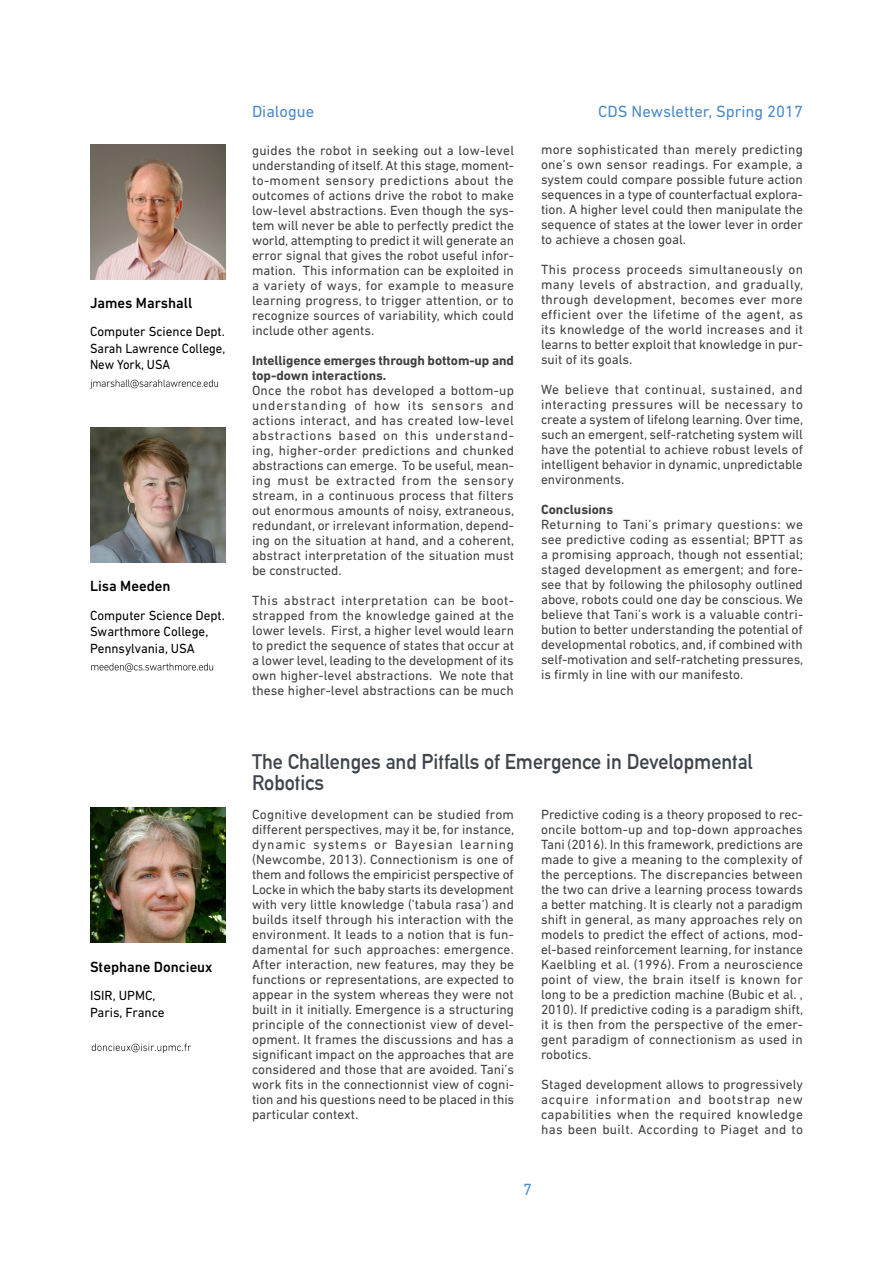
<style>
.page{position:relative;width:893px;height:1263px;background:#fff}
.page>*{position:absolute;margin:0;border:0;box-sizing:border-box;transform-origin:0 0}
.t1{font:21px/21px "Alte DIN1451 Mittelschrift";color:#3e454c;scale:.96 1}
.t2{font:16.5px "DIN Next LT Pro";color:#4b8ac9}
.t3{font:500 15px "DIN Next LT Pro";color:#000}
.t4{font:13.5px/15px "DIN Next LT Pro";color:#414042;text-align:justify}
.t5{font:13.5px/16.5px "DIN Next LT Pro";color:#000}
.t6{font:700 13.5px/15px "DIN Next LT Pro";letter-spacing:-.005em;color:#414042}
</style>
<div class="page">
<img style="left:90px;top:144px;width:135px;height:135px">
<img style="left:90px;top:379px;width:129px;height:10px">
<img style="left:90px;top:427px;width:135px;height:135px">
<img style="left:91px;top:663px;width:123px;height:9px">
<img style="left:90px;top:808px;width:135px;height:135px">
<img style="left:91px;top:1043px;width:100px;height:10px">
<p class="t3" style="left:90px;top:294px;width:104px">James Marshall</p>
<p class="t5" style="left:90px;top:323px;width:137px;text-align:justify">Computer Science Dept.<br>Sarah Lawrence College, New York, USA</p>
<p class="t3" style="left:90px;top:578px;width:82px">Lisa Meeden</p>
<p class="t5" style="left:90px;top:607px;width:136px">Computer Science Dept.<br>Swarthmore College,<br>Pennsylvania, USA</p>
<p class="t3" style="left:90px;top:958px;width:124px">Stephane Doncieux</p>
<p class="t5" style="left:90px;top:987px;width:76px">ISIR, UPMC,<br>Paris, France</p>
<p class="t2" style="left:252px;top:102px;width:64px">Dialogue</p>
<p class="t2" style="left:598px;top:102px;width:206px">CDS Newsletter, Spring 2017</p>
<p class="t4" style="left:252px;top:142px;width:264px">guides the robot in seeking out a low-level understanding of itself. At this stage, moment&shy;to-moment sensory predictions about the outcomes of actions drive the robot to make low-level abstractions. Even though the sys&shy;tem will never be able to perfectly predict the world, attempting to predict it will generate an error signal that gives the robot useful infor&shy;mation. This information can be exploited in a variety of ways, for example to measure learning progress, to trigger attention, or to recognize sources of variability, which could include other agents.</p>
<p class="t6" style="left:252px;top:352px;width:263px">Intelligence emerges through bottom-up and top-down interactions.</p>
<p class="t4" style="left:252px;top:382px;width:264px">Once the robot has developed a bottom-up understanding of how its sensors and actions interact, and has created low-level abstractions based on this understand&shy;ing, higher-order predictions and chunked abstractions can emerge. To be useful, mean&shy;ing must be extracted from the sensory stream, in a continuous process that filters out enormous amounts of noisy, extraneous, redundant, or irrelevant information, depend&shy;ing on the situation at hand, and a coherent, abstract interpretation of the situation must be constructed.</p>
<p class="t4" style="left:252px;top:592px;width:263px">This abstract interpretation can be boot&shy;strapped from the knowledge gained at the lower levels. First, a higher level would learn to predict the sequence of states that occur at a lower level, leading to the development of its own higher-level abstractions. We note that these higher-level abstractions can be much</p>
<p class="t4" style="left:541px;top:142px;width:263px">more sophisticated than merely predicting one’s own sensor readings. For example, a system could compare possible future action sequences in a type of counterfactual explora&shy;tion. A higher level could then manipulate the sequence of states at the lower lever in order to achieve a chosen goal.</p>
<p class="t4" style="left:541px;top:262px;width:264px">This process proceeds simultaneously on many levels of abstraction, and gradually, through development, becomes ever more efficient over the lifetime of the agent, as its knowledge of the world increases and it learns to better exploit that knowledge in pur&shy;suit of its goals.</p>
<p class="t4" style="left:541px;top:382px;width:264px">We believe that continual, sustained, and interacting pressures will be necessary to create a system of lifelong learning. Over time, such an emergent, self-ratcheting system will have the potential to achieve robust levels of intelligent behavior in dynamic, unpredictable environments.</p>
<p class="t6" style="left:541px;top:502px;width:74px">Conclusions</p>
<p class="t4" style="left:541px;top:517px;width:264px">Returning to Tani’s primary questions: we see predictive coding as essential; BPTT as a promising approach, though not essential; staged development as emergent; and fore&shy;see that by following the philosophy outlined above, robots could one day be conscious. We believe that Tani’s work is a valuable contri&shy;bution to better understanding the potential of developmental robotics, and, if combined with self-motivation and self-ratcheting pressures, is firmly in line with our manifesto.</p>
<h1 class="t1" style="left:252px;top:751px;width:523px">The Challenges and Pitfalls of Emergence in Developmental<br>Robotics</h1>
<p class="t4" style="left:252px;top:807px;width:264px">Cognitive development can be studied from different perspectives, may it be, for instance, dynamic systems or Bayesian learning (Newcombe, 2013). Connectionism is one of them and follows the empiricist perspective of Locke in which the baby starts its development with very little knowledge (’tabula rasa’) and builds itself through his interaction with the environment. It leads to a notion that is fun&shy;damental for such approaches: emergence.<br>After interaction, new features, may they be functions or representations, are expected to appear in the system whereas they were not built in it initially. Emergence is a structuring principle of the connectionist view of devel&shy;opment. It frames the discussions and has a significant impact on the approaches that are considered and those that are avoided. Tani’s work fits in the connectionnist view of cogni&shy;tion and his questions need to be placed in this particular context.</p>
<p class="t4" style="left:541px;top:807px;width:264px">Predictive coding is a theory proposed to rec&shy;oncile bottom-up and top-down approaches Tani (2016). In this framework, predictions are made to give a meaning to the complexity of the perceptions. The discrepancies between the two can drive a learning process towards a better matching. It is clearly not a paradigm shift in general, as many approaches rely on models to predict the effect of actions, mod&shy;el-based reinforcement learning, for instance Kaelbling et al. (1996). From a neuroscience point of view, the brain itself is known for long to be a prediction machine (Bubic et al. , 2010). If predictive coding is a paradigm shift, it is then from the perspective of the emer&shy;gent paradigm of connectionism as used in robotics.</p>
<p class="t4" style="left:541px;top:1077px;width:264px">Staged development allows to progressively acquire information and bootstrap new capabilities when the required knowledge has been built. According to Piaget and to</p>
<p class="t2" style="left:523px;top:1180px;width:10px">7</p>
</div>
